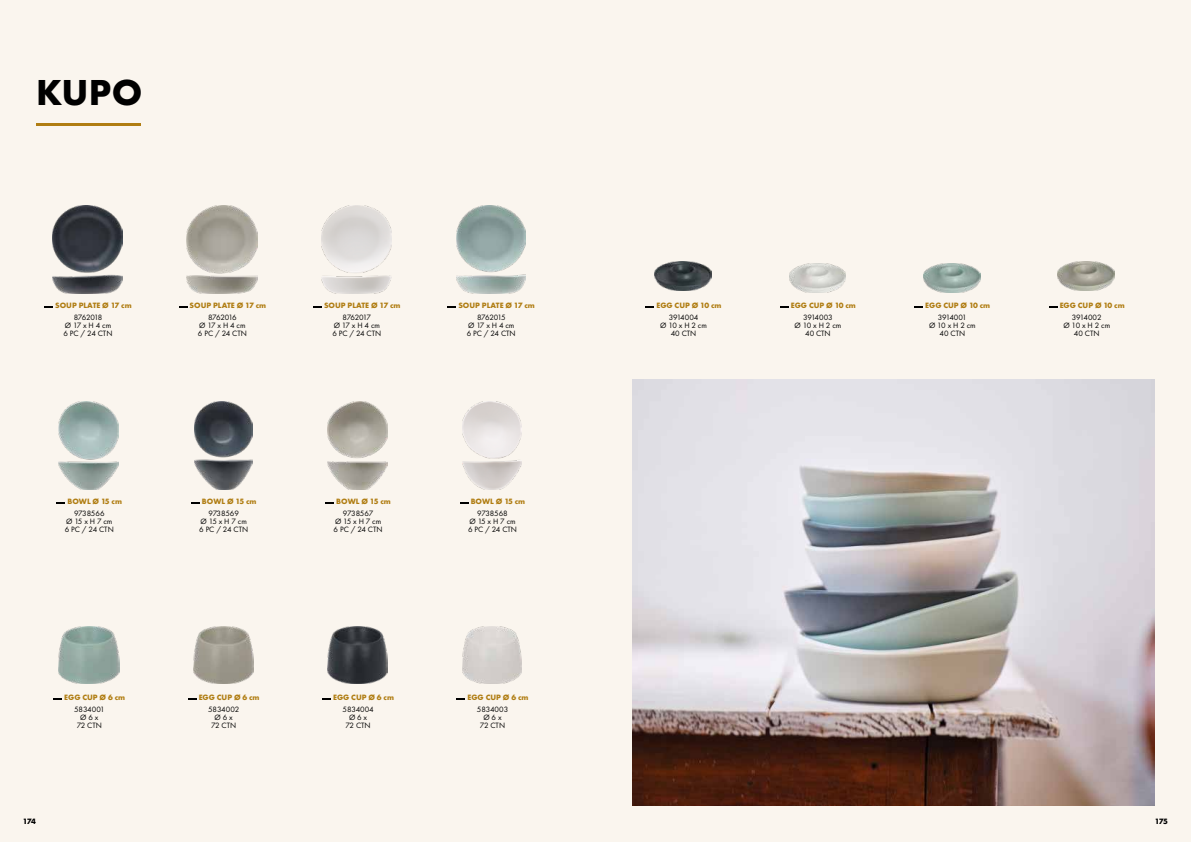
<style>
.page{position:relative;width:1191px;height:842px;background:#faf5ee}
.page>*{position:absolute;margin:0;border:0;box-sizing:border-box;transform-origin:0 0}
.t1{font:700 37.5px "Futura PT";color:#000}
.t2{font:8px/8px "Futura PT";color:#000;text-align:center}
.t3{font:700 8px "Futura PT";color:#b07d12}
.t4{font:8px/8px "Futura PT";letter-spacing:-.045em;color:#000;text-align:center}
.t5{font:700 8px "Futura PT";letter-spacing:-.085em;color:#000}
</style>
<div class="page">
<svg style="left:57px;top:502px;width:8px;height:2px"></svg>
<img style="left:59px;top:401px;width:60px;height:88px">
<svg style="left:191px;top:502px;width:8px;height:2px"></svg>
<img style="left:194px;top:401px;width:58px;height:88px">
<svg style="left:325px;top:502px;width:9px;height:2px"></svg>
<img style="left:327px;top:401px;width:61px;height:88px">
<svg style="left:460px;top:502px;width:8px;height:2px"></svg>
<img style="left:462px;top:401px;width:59px;height:88px">
<svg style="left:53px;top:698px;width:9px;height:2px"></svg>
<img style="left:58px;top:627px;width:61px;height:57px">
<svg style="left:188px;top:698px;width:8px;height:2px"></svg>
<img style="left:193px;top:627px;width:60px;height:57px">
<svg style="left:322px;top:698px;width:9px;height:2px"></svg>
<img style="left:327px;top:627px;width:60px;height:57px">
<svg style="left:457px;top:698px;width:8px;height:2px"></svg>
<img style="left:462px;top:627px;width:60px;height:57px">
<svg style="left:44px;top:306px;width:9px;height:2px"></svg>
<img style="left:53px;top:205px;width:69px;height:88px">
<svg style="left:179px;top:306px;width:8px;height:2px"></svg>
<img style="left:186px;top:205px;width:71px;height:88px">
<svg style="left:313px;top:306px;width:9px;height:2px"></svg>
<img style="left:321px;top:205px;width:70px;height:88px">
<svg style="left:447px;top:306px;width:9px;height:2px"></svg>
<img style="left:456px;top:205px;width:69px;height:88px">
<hr style="left:36px;top:123px;width:105px;height:3px;background:#b07d12">
<svg style="left:645px;top:306px;width:9px;height:2px"></svg>
<img style="left:654px;top:262px;width:57px;height:28px">
<svg style="left:780px;top:306px;width:8px;height:2px"></svg>
<img style="left:789px;top:263px;width:56px;height:29px">
<svg style="left:914px;top:306px;width:9px;height:2px"></svg>
<img style="left:923px;top:263px;width:57px;height:29px">
<svg style="left:1049px;top:306px;width:8px;height:2px"></svg>
<img style="left:1057px;top:262px;width:57px;height:29px">
<img style="left:632px;top:380px;width:523px;height:426px">
<h1 class="t1" style="left:36px;top:68px;width:108px">KUPO</h1>
<p class="t3" style="left:55px;top:300px;width:78px">SOUP PLATE Ø 17 cm</p>
<p class="t4" style="left:64px;top:313px;width:50px">8762018<br>Ø 17 x H 4 cm<br>6 PC / 24 CTN</p>
<p class="t3" style="left:190px;top:300px;width:78px">SOUP PLATE Ø 17 cm</p>
<p class="t4" style="left:198px;top:313px;width:50px">8762016<br>Ø 17 x H 4 cm<br>6 PC / 24 CTN</p>
<p class="t3" style="left:324px;top:300px;width:78px">SOUP PLATE Ø 17 cm</p>
<p class="t4" style="left:332px;top:313px;width:50px">8762017<br>Ø 17 x H 4 cm<br>6 PC / 24 CTN</p>
<p class="t3" style="left:458px;top:300px;width:78px">SOUP PLATE Ø 17 cm</p>
<p class="t4" style="left:467px;top:313px;width:50px">8762015<br>Ø 17 x H 4 cm<br>6 PC / 24 CTN</p>
<p class="t3" style="left:656px;top:300px;width:66px">EGG CUP Ø 10 cm</p>
<p class="t2" style="left:660px;top:313px;width:48px">3914004<br>Ø 10 x H 2 cm<br>40 CTN</p>
<p class="t3" style="left:791px;top:300px;width:66px">EGG CUP Ø 10 cm</p>
<p class="t2" style="left:794px;top:313px;width:48px">3914003<br>Ø 10 x H 2 cm<br>40 CTN</p>
<p class="t3" style="left:925px;top:300px;width:66px">EGG CUP Ø 10 cm</p>
<p class="t2" style="left:929px;top:313px;width:48px">3914001<br>Ø 10 x H 2 cm<br>40 CTN</p>
<p class="t3" style="left:1059px;top:300px;width:66px">EGG CUP Ø 10 cm</p>
<p class="t2" style="left:1063px;top:313px;width:48px">3914002<br>Ø 10 x H 2 cm<br>40 CTN</p>
<p class="t3" style="left:67px;top:496px;width:56px">BOWL Ø 15 cm</p>
<p class="t2" style="left:65px;top:509px;width:50px">9738566<br>Ø 15 x H 7 cm<br>6 PC / 24 CTN</p>
<p class="t3" style="left:202px;top:496px;width:56px">BOWL Ø 15 cm</p>
<p class="t2" style="left:199px;top:509px;width:50px">9738569<br>Ø 15 x H 7 cm<br>6 PC / 24 CTN</p>
<p class="t3" style="left:336px;top:496px;width:56px">BOWL Ø 15 cm</p>
<p class="t2" style="left:334px;top:509px;width:50px">9738567<br>Ø 15 x H 7 cm<br>6 PC / 24 CTN</p>
<p class="t3" style="left:471px;top:496px;width:56px">BOWL Ø 15 cm</p>
<p class="t2" style="left:468px;top:509px;width:50px">9738568<br>Ø 15 x H 7 cm<br>6 PC / 24 CTN</p>
<p class="t3" style="left:64px;top:692px;width:62px">EGG CUP Ø 6 cm</p>
<p class="t2" style="left:74px;top:705px;width:32px">5834001<br>Ø 6 x<br>72 CTN</p>
<p class="t3" style="left:199px;top:692px;width:62px">EGG CUP Ø 6 cm</p>
<p class="t2" style="left:208px;top:705px;width:33px">5834002<br>Ø 6 x<br>72 CTN</p>
<p class="t3" style="left:333px;top:692px;width:62px">EGG CUP Ø 6 cm</p>
<p class="t2" style="left:342px;top:705px;width:33px">5834004<br>Ø 6 x<br>72 CTN</p>
<p class="t3" style="left:467px;top:692px;width:62px">EGG CUP Ø 6 cm</p>
<p class="t2" style="left:477px;top:705px;width:33px">5834003<br>Ø 6 x<br>72 CTN</p>
<p class="t5" style="left:23px;top:816px;width:15px">174</p>
<p class="t5" style="left:1155px;top:816px;width:15px">175</p>
</div>
